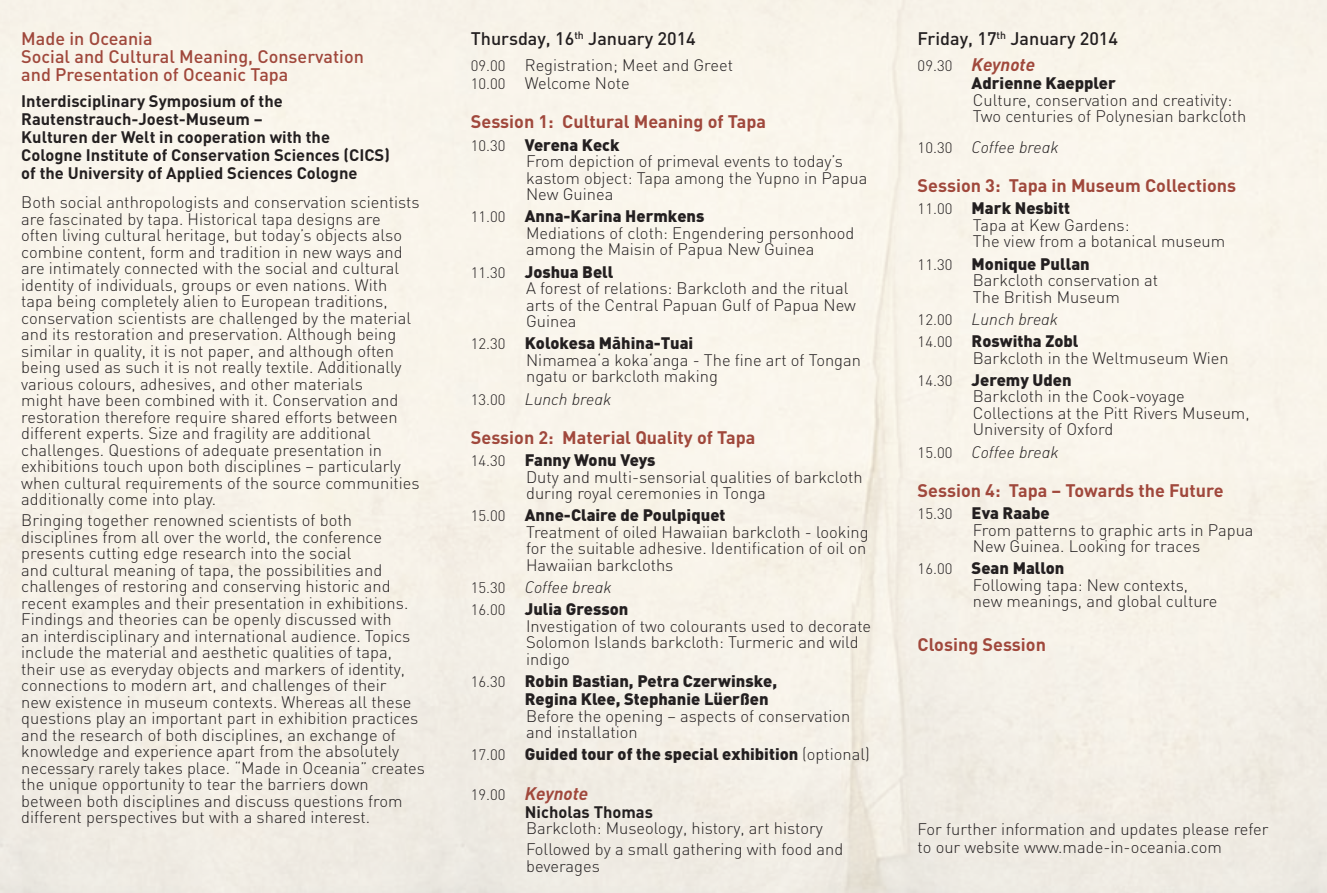
<style>
.page{position:relative;width:1327px;height:893px;background:#fff}
.page>*{position:absolute;margin:0;border:0;box-sizing:border-box;transform-origin:0 0}
.t1{font:700 18px "DIN";color:#a0483c}
.t2{font:500 18px/18px "DIN";color:#a0483c}
.t3{font:500 18px/26.5px "DIN";color:#231f20}
.t4{font:italic 700 18px "DIN";color:#a0483c}
.t5{font:300 16.5px/16.5px "DIN";color:#231f20}
.t6{font:700 16.5px/18px "DIN";color:#231f20}
.t7{font:900 16.5px/18px "DIN";color:#231f20}
.t8{font:16.5px "DIN Light Italic Alt";color:#231f20}
.s1{font-size:15px}
.s2{font-weight:900}
.s3{font-family:"Myriad Pro";font-weight:700;font-size:18.3px}
.s4{font-family:"DIN";font-weight:300;font-size:15px}
.s5{font-weight:300;font-size:15px}
.s6{font-weight:300}
.s7{font-weight:300;font-style:normal;font-size:15px;color:#231f20}
.s8{font-weight:700;font-style:italic;color:#a0483c}
</style>
<div class="page">
<p class="t2" style="left:21px;top:29px;width:344px">Made in Oceania<br>Social and Cultural Meaning, Conservation and Presentation of Oceanic Tapa</p>
<p class="t6" style="left:21px;top:91px;width:370px">I nterdisciplinary Symposium of the Rautenstrauch-Joest-M useum –<br>Kulturen der Welt in cooperation with the Cologne I nstitute of Conservation Sciences (CICS) of the University of Applied Sciences Cologne</p>
<p class="t5" style="left:21px;top:194px;width:400px">Both social anthropologists and conservation scientists are fascinated by tapa. H istorical tapa designs are often living cultural heritage, but today’s objects also combine content, form and tradition in new ways and are intimately connected with the social and cultural identity of individuals, groups or even nations. With tapa being completely alien to European traditions, conservation scientists are challenged by the material and its restoration and preservation. Although being similar in quality, it is not paper, and although often being used as such it is not really textile. Additionally various colours, adhesives, and other materials<br>might have been combined with it. Conservation and restoration therefore require shared efforts between different experts. Size and fragility are additional challenges. Questions of adequate presentation in exhibitions touch upon both disciplines – particularly when cultural requirements of the source communities additionally come into play.</p>
<p class="t5" style="left:21px;top:512px;width:405px">Bringing together renowned scientists of both disciplines from all over the world, the conference presents cutting edge research into the social<br>and cultural meaning of tapa, the possibilities and challenges of restoring and conserving historic and recent examples and their presentation in exhibitions.<br>Findings and theories can be openly discussed with<br>an interdisciplinary and international audience. Topics include the material and aesthetic qualities of tapa, their use as everyday objects and markers of identity, connections to modern art, and challenges of their<br>new existence in museum contexts. Whereas all these questions play an important part in exhibition practices and the research of both disciplines, an exchange of knowledge and experience apart from the absolutely necessary rarely takes place. “Made in Oceania” creates the unique opportunity to tear the barriers down between both disciplines and discuss questions from different perspectives but with a shared interest.</p>
<p class="t3" style="left:471px;top:24px;width:227px">Thursday, 16<sup>th</sup> January 2014</p>
<p class="t5" style="left:471px;top:56px;width:264px;line-height:18px"><span class="s1">09.00</span> Registration; Meet and Greet<br><span class="s1">10.00</span> Welcome Note</p>
<p class="t1" style="left:471px;top:110px;width:297px">Session 1: Cultural Meaning of Tapa</p>
<p class="t5" style="left:526px;top:136px;width:343px;text-indent:-55px"><span class="s1">10.30</span> <span class="s2">Verena Keck<br></span>From depiction of primeval events to today’s kastom object: Tapa among the Yupno in Papua<br>New Guinea</p>
<p class="t5" style="left:526px;top:208px;width:330px;text-indent:-55px"><span class="s1">11.00</span> <span class="s2">Anna-Karina Hermkens<br></span>Mediations of cloth: Engendering personhood among the Maisin of Papua New Guinea</p>
<p class="t5" style="left:526px;top:263px;width:331px;text-indent:-55px"><span class="s1">11.30</span> <span class="s2">Joshua Bell<br></span>A forest of relations: Barkcloth and the ritual arts of the Central Papuan Gulf of Papua New<br>Guinea</p>
<p class="t5" style="left:526px;top:335px;width:336px;text-indent:-55px"><span class="s1">12.30</span> <span class="s2">Kolokesa M</span><span class="s3">ā</span><span class="s2">hina-Tuai<br></span>Nimamea‘a koka‘anga - The fine art of Tongan ngatu or barkcloth making</p>
<p class="t8" style="left:471px;top:389px;width:142px"><span class="s4">13.00</span> Lunch break</p>
<p class="t1" style="left:471px;top:426px;width:286px">Session 2: Material Quality of Tapa</p>
<p class="t5" style="left:526px;top:452px;width:338px;text-indent:-55px"><span class="s1">14.30</span> <span class="s2">Fanny Wonu Veys<br></span>Duty and multi-sensorial qualities of barkcloth during royal ceremonies in Tonga</p>
<p class="t5" style="left:526px;top:507px;width:344px;text-indent:-55px"><span class="s1">15.00</span> <span class="s2">Anne-Claire de Poulpiquet<br></span>Treatment of oiled Hawaiian barkcloth - looking for the suitable adhesive. Identification of oil on Hawaiian barkcloths</p>
<p class="t8" style="left:471px;top:577px;width:143px"><span class="s4">15.30</span> Coffee break</p>
<p class="t5" style="left:526px;top:601px;width:346px;text-indent:-55px"><span class="s1">16.00</span> <span class="s2">Julia Gresson<br></span>Investigation of two colourants used to decorate<br>Solomon Islands barkcloth: Turmeric and wild indigo</p>
<p class="t7" style="left:525px;top:671px;width:254px;text-indent:-54px"><span class="s5">16.30</span> Robin Bastian, Petra Czerwinske,<br>Regina Klee, Stephanie Lüerßen</p>
<p class="t5" style="left:526px;top:707px;width:326px">Before the opening – aspects of conservation and installation</p>
<p class="t7" style="left:471px;top:745px;width:400px"><span class="s5">17.00</span> Guided tour of the special exhibition <span class="s6">(optional)</span></p>
<p class="t4" style="left:471px;top:782px;width:119px"><span class="s7">19.00</span> Keynote</p>
<p class="t6" style="left:525px;top:802px;width:130px">N icholas Thomas</p>
<p class="t5" style="left:526px;top:818px;width:319px;line-height:20.7px">Barkcloth: Museology, history, art history<br>Followed by a small gathering with food and</p>
<p class="t5" style="left:526px;top:857px;width:75px">beverages</p>
<p class="t3" style="left:917px;top:24px;width:202px">Friday, 17<sup>th</sup> January 2014<br><span class="s5">09.30</span> <span class="s8">Keynote</span></p>
<p class="t7" style="left:971px;top:73px;width:146px">Adrienne Kaeppler</p>
<p class="t5" style="left:973px;top:91px;width:275px">Culture, conservation and creativity:<br>Two centuries of Polynesian barkcloth</p>
<p class="t8" style="left:917px;top:137px;width:143px"><span class="s4">10.30</span> Coffee break</p>
<p class="t1" style="left:917px;top:174px;width:320px">Session 3: Tapa in M useum Collections</p>
<p class="t5" style="left:973px;top:200px;width:254px;text-indent:-55px"><span class="s1">11.00</span> <span class="s2">Mark Nesbitt<br></span>Tapa at Kew Gardens:<br>The view from a botanical museum</p>
<p class="t5" style="left:973px;top:255px;width:187px;text-indent:-55px"><span class="s1">11.30</span> <span class="s2">Monique Pullan<br></span>Barkcloth conservation at<br>The British Museum</p>
<p class="t8" style="left:917px;top:309px;width:142px"><span class="s4">12.00</span> Lunch break</p>
<p class="t5" style="left:973px;top:333px;width:257px;text-indent:-55px"><span class="s1">14.00</span> <span class="s2">Roswitha Zobl<br></span>Barkcloth in the Weltmuseum Wien</p>
<p class="t5" style="left:973px;top:372px;width:278px;text-indent:-55px"><span class="s1">14.30</span> <span class="s2">Jeremy Uden<br></span>Barkcloth in the Cook-voyage<br>Collections at the Pitt Rivers Museum,<br>University of Oxford</p>
<p class="t8" style="left:917px;top:442px;width:143px"><span class="s4">15.00</span> Coffee break</p>
<p class="t1" style="left:917px;top:479px;width:307px">Session 4: Tapa – Towards the Future</p>
<p class="t5" style="left:973px;top:505px;width:282px;text-indent:-55px"><span class="s1">15.30</span> <span class="s2">Eva Raabe<br></span>From patterns to graphic arts in Papua<br>New Guinea. Looking for traces</p>
<p class="t5" style="left:973px;top:560px;width:246px;text-indent:-55px"><span class="s1">16.00</span> <span class="s2">Sean Mallon<br></span>Following tapa: New contexts, new meanings, and global culture</p>
<p class="t1" style="left:917px;top:633px;width:130px">Closing Session</p>
<p class="t5" style="left:917px;top:820px;width:352px;line-height:18px">For further information and updates please refer to our website www.made-in-oceania.com</p>
</div>
